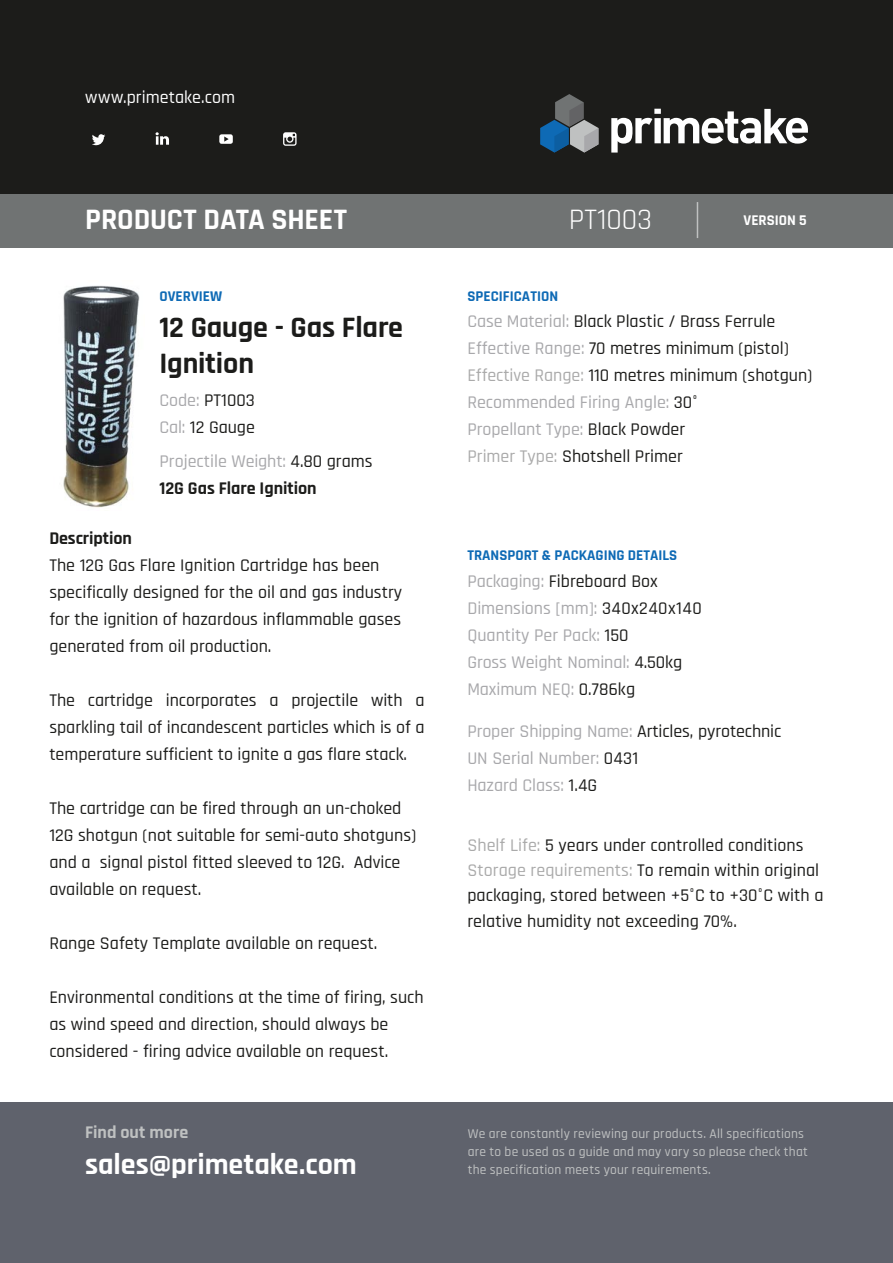
<style>
.page{position:relative;width:893px;height:1263px;background:#fff}
.page>*{position:absolute;margin:0;border:0;box-sizing:border-box;transform-origin:0 0}
.t1{font:700 30px "Rajdhani";letter-spacing:-.005em;color:#fff}
.t2{font:700 30px/36px "Rajdhani";letter-spacing:-.005em;color:#1c1c1a}
.t3{font:30px "Rajdhani";color:#fff}
.t4{font:500 18px/27px "Rajdhani";color:#1c1c1a}
.t5{font:500 18px/27px "Rajdhani";letter-spacing:-.005em;color:#a8a8ab}
.t6{font:700 18px/27px "Rajdhani";color:#1c1c1a}
.t7{font:500 18px "Rajdhani";letter-spacing:.005em;color:#fff}
.t8{font:700 18px "Rajdhani";color:#bfc1c1}
.t9{font:700 15px "Rajdhani";color:#0e6ab5}
.t10{font:700 15px "Rajdhani";color:#fff}
.t11{font:500 13.5px "Rajdhani";letter-spacing:.015em;color:#bfc1c1}
.s1{color:#a8a8ab}
.s2{font-weight:500;color:#a8a8ab}
.s3{font-weight:500}
.s4{font-weight:700}
.s5{color:#aaa}
.s6{color:#1c1c1a}
</style>
<div class="page">
<div style="left:0;top:193px;width:893px;height:54px;background:#707373"></div>
<hr style="left:697px;top:202px;width:1px;height:36px;background:#bfc1c1">
<div style="left:0;top:0;width:893px;height:193px;background:#1c1c1a"></div>
<svg style="left:92px;top:134px;width:13px;height:11px"></svg>
<svg style="left:219px;top:134px;width:14px;height:10px"></svg>
<svg style="left:283px;top:132px;width:14px;height:14px"></svg>
<svg style="left:156px;top:132px;width:13px;height:13px"></svg>
<svg style="left:540px;top:94px;width:58px;height:59px"></svg>
<svg style="left:611px;top:109px;width:197px;height:44px"></svg>
<div style="left:0;top:1102px;width:893px;height:161px;background:#5f626c"></div>
<img style="left:63px;top:285px;width:77px;height:223px">
<p class="t7" style="left:85px;top:87px;width:151px">www.primetake.com</p>
<p class="t1" style="left:85px;top:201px;width:264px">PRODUCT DATA SHEET</p>
<p class="t3" style="left:569px;top:202px;width:85px">PT1003</p>
<p class="t10" style="left:743px;top:211px;width:65px">VERSION 5</p>
<p class="t9" style="left:159px;top:287px;width:64px">OVERVIEW</p>
<p class="t2" style="left:159px;top:311px;width:245px">12 Gauge - Gas Flare<br>Ignition</p>
<p class="t4" style="left:159px;top:387px;width:97px"><span class="s1">Code:</span> PT1003<br><span class="s1">Cal:</span> 12 Gauge</p>
<p class="t6" style="left:159px;top:448px;width:215px"><span class="s2">Projectile Weight:</span> <span class="s3">4.80 grams<br></span>12G Gas Flare Ignition</p>
<p class="t4" style="left:49px;top:526px;width:354px"><span class="s4">Description<br></span>The 12G Gas Flare Ignition Cartridge has been specifically designed for the oil and gas industry for the ignition of hazardous inflammable gases generated from oil production.</p>
<p class="t4" style="left:49px;top:688px;width:377px;text-align:justify">The cartridge incorporates a projectile with a sparkling tail of incandescent particles which is of a temperature sufficient to ignite a gas flare stack.</p>
<p class="t4" style="left:49px;top:796px;width:368px">The cartridge can be fired through an un-choked 12G shotgun (not suitable for semi-auto shotguns) and a signal pistol fitted sleeved to 12G. Advice available on request.</p>
<p class="t4" style="left:49px;top:931px;width:329px">Range Safety Template available on request.</p>
<p class="t4" style="left:49px;top:985px;width:376px">Environmental conditions at the time of firing, such as wind speed and direction, should always be considered - firing advice available on request.</p>
<p class="t9" style="left:467px;top:287px;width:92px">SPECIFICATION</p>
<p class="t4" style="left:467px;top:308px;width:347px"><span class="s1">Case Material:</span> Black Plastic / Brass Ferrule <span class="s1">Effective Range:</span> 70 metres minimum (pistol)<br><span class="s5">Effective Range:</span> 110 metres minimum (shotgun)<br><span class="s1">Recommended Firing Angle:</span> 30°<br><span class="s1">Propellant Type:</span> Black Powder<br><span class="s5">Primer Type:</span> Shotshell Primer</p>
<p class="t9" style="left:467px;top:546px;width:211px">TRANSPORT &amp; PACKAGING DETAILS</p>
<p class="t5" style="left:467px;top:568px;width:236px">Packaging: <span class="s6">Fibreboard Box<br></span>Dimensions [mm]: <span class="s6">340x240x140<br></span>Quantity Per Pack: <span class="s6">150<br></span>Gross Weight Nominal: <span class="s6">4.50kg<br></span>Maximum NEQ: <span class="s6">0.786kg</span></p>
<p class="t5" style="left:467px;top:718px;width:315px">Proper Shipping Name: <span class="s6">Articles, pyrotechnic<br></span>UN Serial Number: <span class="s6">0431<br></span>Hazard Class: <span class="s6">1.4G</span></p>
<p class="t4" style="left:467px;top:833px;width:358px;line-height:25.3px"><span class="s5">Shelf Life:</span> 5 years under controlled conditions <span class="s5">Storage requirements:</span> To remain within original packaging, stored between +5°C to +30°C with a relative humidity not exceeding 70%.</p>
<p class="t8" style="left:85px;top:1121px;width:105px">Find out more</p>
<p class="t11" style="left:468px;top:1126px;width:338px">We are constantly reviewing our products. All specifications</p>
<p class="t11" style="left:468px;top:1144px;width:342px">are to be used as a guide and may vary so please check that</p>
<p class="t1" style="left:85px;top:1146px;width:273px">sales@primetake.com</p>
<p class="t11" style="left:468px;top:1162px;width:245px">the specification meets your requirements.</p>
</div>
